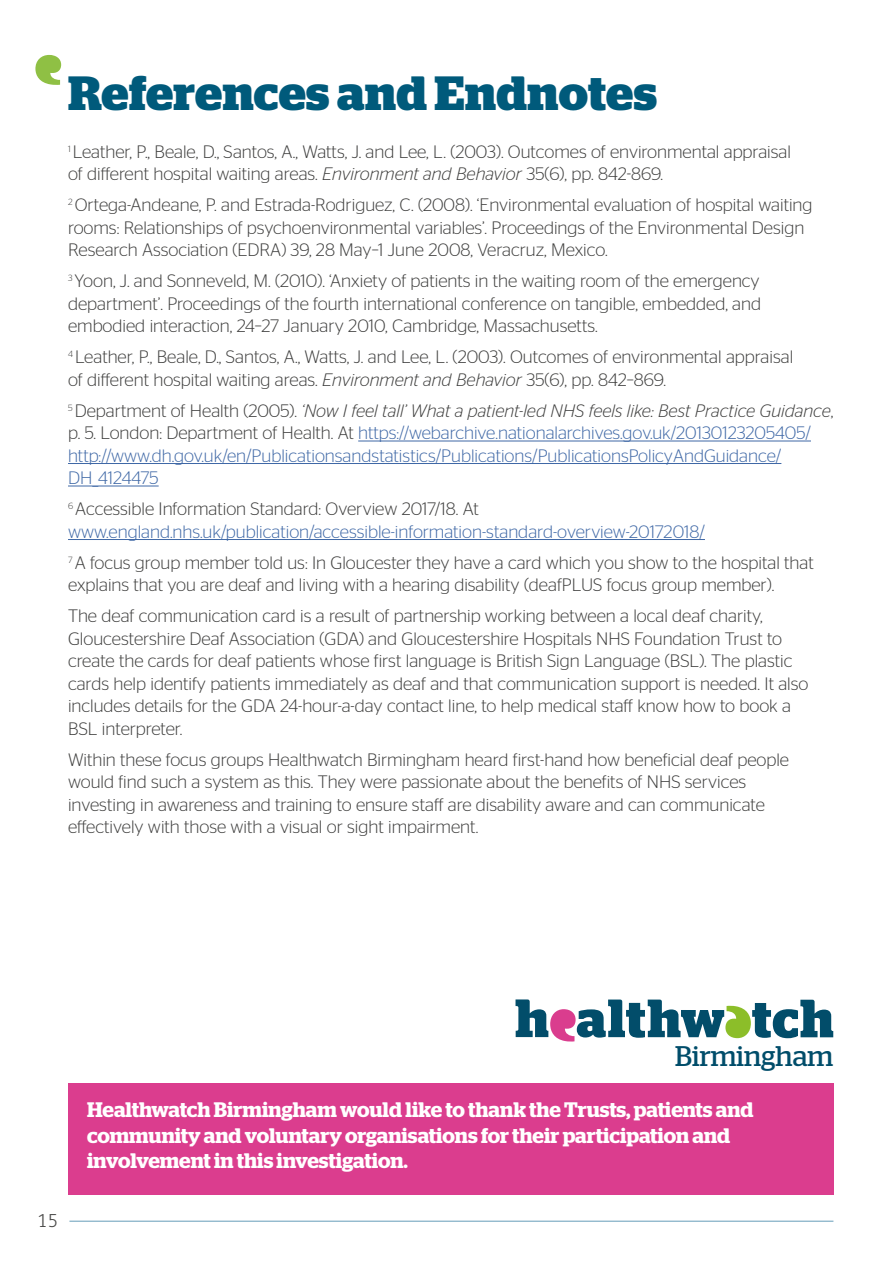
<style>
.page{position:relative;width:893px;height:1263px;background:#fff}
.page>*{position:absolute;margin:0;border:0;box-sizing:border-box;transform-origin:0 0}
.Large_Heading{font:700 48px "Stag";letter-spacing:.005em;color:#005a7b}
.t1{font:28.35px "Stag";color:#004d6a}
.Green_subheading{font:600 21px/25.2px "Stag";color:#fff}
.Body_text{font:300 18px/22.5px "Stag Sans";color:#3d3d3c}
.Body_text-2{font:300 18px/22.5px "Stag Sans";color:#3f68a6}
.t2{font:300 18px "FS Me Pro";color:#4b4b4a}
.s1{font-style:italic}
.s2{color:#3d3d3c}
.s3{font-style:italic;color:#3d3d3c}
</style>
<div class="page">
<hr style="left:69px;top:1221px;width:764px;height:1px;background:#659db8">
<hr style="left:358px;top:440px;width:453px;height:1px;background:#3f68a6">
<hr style="left:68px;top:463px;width:713px;height:1px;background:#3f68a6">
<hr style="left:68px;top:485px;width:91px;height:1px;background:#3f68a6">
<hr style="left:68px;top:539px;width:637px;height:1px;background:#3f68a6">
<div style="left:68px;top:1084px;width:765px;height:111px;background:#db3d8e"></div>
<svg style="left:515px;top:999px;width:318px;height:43px"></svg>
<svg style="left:35px;top:55px;width:26px;height:30px"></svg>
<p class="Large_Heading" style="left:68px;top:65px;width:591px">References and Endnotes</p>
<p class="Body_text" style="left:68px;top:140px;width:724px"><sup>1</sup> Leather, P., Beale, D., Santos, A., Watts, J. and Lee, L. (2003). Outcomes of environmental appraisal of different hospital waiting areas. <span class="s1">Environment and Behavior</span> 35(6), pp. 842-869.</p>
<p class="Body_text" style="left:68px;top:193px;width:746px"><sup>2</sup> Ortega-Andeane, P. and Estrada-Rodriguez, C. (2008). ‘Environmental evaluation of hospital waiting rooms: Relationships of psychoenvironmental variables’. Proceedings of the Environmental Design<br>Research Association (EDRA) 39, 28 May–1 June 2008, Veracruz, Mexico.</p>
<p class="Body_text" style="left:68px;top:269px;width:695px;text-align:justify"><sup>3</sup> Yoon, J. and Sonneveld, M. (2010). ‘Anxiety of patients in the waiting room of the emergency department’. Proceedings of the fourth international conference on tangible, embedded, and embodied interaction, 24–27 January 2010, Cambridge, Massachusetts.</p>
<p class="Body_text" style="left:68px;top:345px;width:727px"><sup>4</sup> Leather, P., Beale, D., Santos, A., Watts, J. and Lee, L. (2003). Outcomes of environmental appraisal of different hospital waiting areas. <span class="s1">Environment and Behavior</span> 35(6), pp. 842–869.</p>
<p class="Body_text-2" style="left:68px;top:399px;width:767px"><sup>5</sup> <span class="s2">Department of Health (2005).</span> <span class="s3">‘Now I feel tall’ What a patient-led NHS feels like: Best Practice Guidance</span><span class="s2">, p. 5. London: Department of Health. At</span> https://webarchive.nationalarchives.gov.uk/20130123205405/ http://www.dh.gov.uk/en/Publicationsandstatistics/Publications/PublicationsPolicyAndGuidance/ DH_4124475</p>
<p class="Body_text-2" style="left:68px;top:497px;width:638px"><sup>6</sup> <span class="s2">Accessible Information Standard: Overview 2017/18. At </span>www.england.nhs.uk/publication/accessible-information-standard-overview-20172018/</p>
<p class="Body_text" style="left:68px;top:551px;width:747px"><sup>7</sup> A focus group member told us: In Gloucester they have a card which you show to the hospital that explains that you are deaf and living with a hearing disability (deafPLUS focus group member).</p>
<p class="Body_text" style="left:68px;top:604px;width:742px">The deaf communication card is a result of partnership working between a local deaf charity, Gloucestershire Deaf Association (GDA) and Gloucestershire Hospitals NHS Foundation Trust to create the cards for deaf patients whose first language is British Sign Language (BSL). The plastic cards help identify patients immediately as deaf and that communication support is needed. It also includes details for the GDA 24-hour-a-day contact line, to help medical staff know how to book a BSL interpreter.</p>
<p class="Body_text" style="left:68px;top:748px;width:723px">Within these focus groups Healthwatch Birmingham heard first-hand how beneficial deaf people would find such a system as this. They were passionate about the benefits of NHS services investing in awareness and training to ensure staff are disability aware and can communicate effectively with those with a visual or sight impairment.</p>
<p class="t2" style="left:38px;top:1208px;width:22px">15</p>
<p class="t1" style="left:675px;top:1040px;width:160px">Birmingham</p>
<p class="Green_subheading" style="left:87px;top:1097px;width:668px">Healthwatch Birmingham would like to thank the Trusts, patients and community and voluntary organisations for their participation and involvement in this investigation.</p>
</div>
